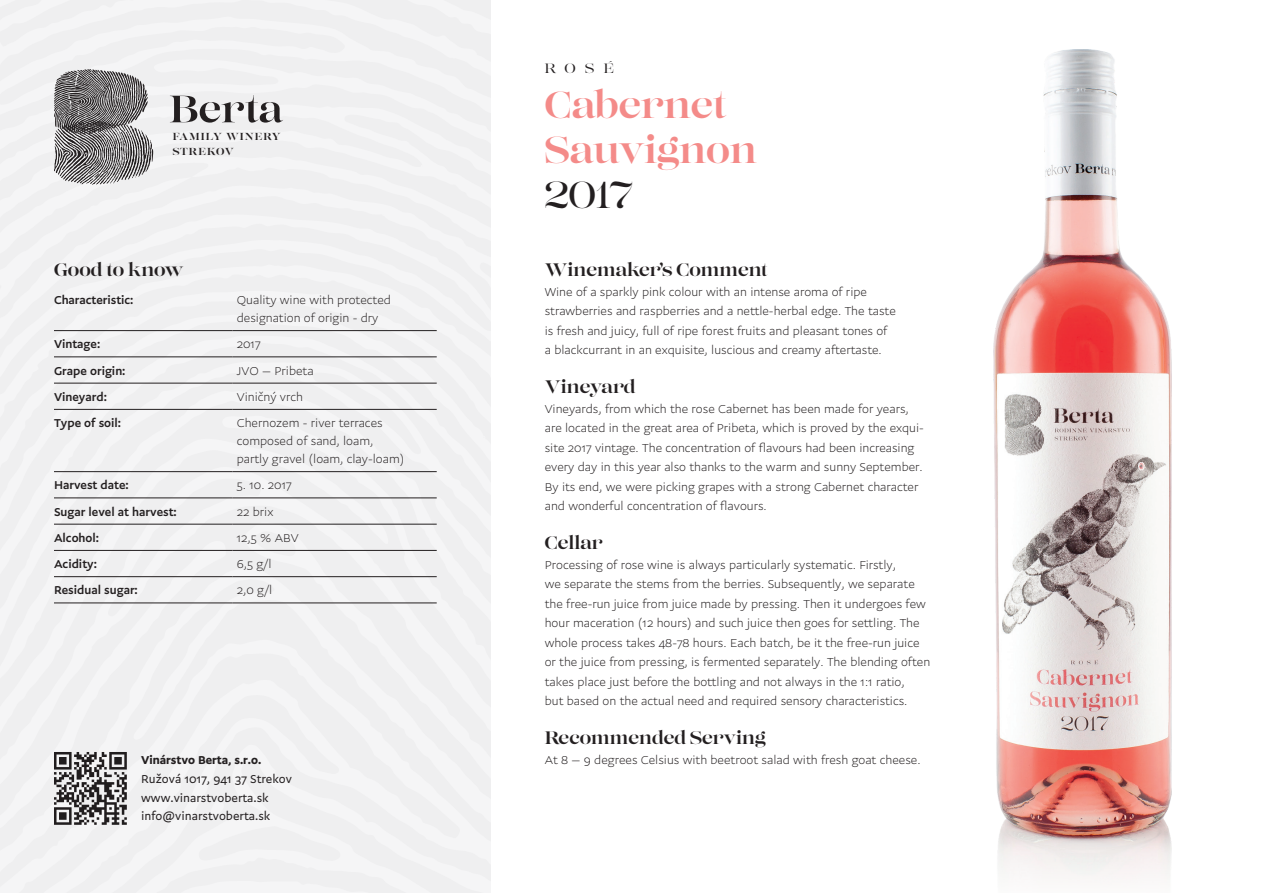
<style>
.page{position:relative;width:1263px;height:893px;background:#fff}
.page>*{position:absolute;margin:0;border:0;box-sizing:border-box;transform-origin:0 0}
.t1{font:37.5px/45px "Lust Pro No 4";color:#f48b89}
.t2{font:37.5px "Lust Pro No 3";color:#231f20}
.t3{font:18px "Lust Pro No 4";color:#231f20}
.t4{font:300 13.5px/19.5px "Doko Sans";color:#231f20}
.t5{font:500 13.5px "Doko Sans";color:#231f20}
.t6{font:13.5px/18.8px "Doko Sans";color:#231f20}
.t7{font:700 13.5px "Doko Sans";color:#231f20}
.t8{font:13.5px "Lust Pro No 3";color:#231f20}
.t9{font:10.2px/14.9px "Lust Pro No 4";letter-spacing:.1em;color:#231f20}
</style>
<div class="page">
<div style="left:0;top:724px;width:461px;height:169px;background:#efeff0"></div>
<div style="left:78px;top:727px;width:413px;height:25px;background:#efeff0"></div>
<div style="left:0;top:599px;width:491px;height:125px;background:#efeff0"></div>
<div style="left:0;top:454px;width:491px;height:145px;background:#efeff0"></div>
<div style="left:0;top:0;width:491px;height:454px;background:#efeff0"></div>
<img style="left:103px;top:120px;width:12px;height:28px">
<img style="left:116px;top:124px;width:13px;height:58px">
<img style="left:71px;top:124px;width:32px;height:50px">
<img style="left:78px;top:120px;width:33px;height:12px">
<hr style="left:54px;top:330px;width:179px;height:1px;background:#231f20">
<hr style="left:233px;top:330px;width:204px;height:1px;background:#231f20">
<hr style="left:54px;top:356px;width:179px;height:1px;background:#231f20">
<hr style="left:233px;top:356px;width:204px;height:1px;background:#231f20">
<hr style="left:54px;top:383px;width:179px;height:1px;background:#231f20">
<hr style="left:233px;top:383px;width:204px;height:1px;background:#231f20">
<hr style="left:54px;top:409px;width:179px;height:1px;background:#231f20">
<hr style="left:233px;top:409px;width:204px;height:1px;background:#231f20">
<hr style="left:54px;top:471px;width:179px;height:1px;background:#231f20">
<hr style="left:233px;top:471px;width:204px;height:1px;background:#231f20">
<hr style="left:54px;top:497px;width:179px;height:1px;background:#231f20">
<hr style="left:233px;top:497px;width:204px;height:1px;background:#231f20">
<hr style="left:54px;top:524px;width:179px;height:1px;background:#231f20">
<hr style="left:233px;top:524px;width:204px;height:1px;background:#231f20">
<hr style="left:54px;top:550px;width:179px;height:1px;background:#231f20">
<hr style="left:233px;top:550px;width:204px;height:1px;background:#231f20">
<hr style="left:54px;top:576px;width:179px;height:1px;background:#231f20">
<hr style="left:233px;top:576px;width:204px;height:1px;background:#231f20">
<hr style="left:54px;top:603px;width:179px;height:1px;background:#231f20">
<hr style="left:233px;top:603px;width:204px;height:1px;background:#231f20">
<div style="left:54px;top:752px;width:437px;height:141px;background:#efeff0"></div>
<img style="left:993px;top:50px;width:178px;height:827px">
<p class="t9" style="left:173px;top:129px;width:110px">FAMILY WINERY<br>STREKOV</p>
<h2 class="t3" style="left:54px;top:259px;width:131px">Good to know</h2>
<p class="t5" style="left:54px;top:292px;width:81px">Characteristic:</p>
<p class="t4" style="left:237px;top:291px;width:156px;line-height:18px">Quality wine with protected designation of origin - dry</p>
<p class="t5" style="left:54px;top:336px;width:48px">Vintage:</p>
<p class="t4" style="left:237px;top:335px;width:25px">2017</p>
<p class="t5" style="left:54px;top:362px;width:73px">Grape origin:</p>
<p class="t4" style="left:237px;top:361px;width:78px">JVO – Pribeta</p>
<p class="t5" style="left:54px;top:388px;width:54px">Vineyard:</p>
<p class="t4" style="left:237px;top:387px;width:68px">Viničný vrch</p>
<p class="t5" style="left:54px;top:415px;width:69px">Type of soil:</p>
<p class="t4" style="left:237px;top:414px;width:169px;line-height:18px">Chernozem - river terraces composed of sand, loam, partly gravel (loam, clay-loam)</p>
<p class="t5" style="left:54px;top:477px;width:76px">Harvest date:</p>
<p class="t4" style="left:237px;top:476px;width:56px">5. 10. 2017</p>
<p class="t5" style="left:54px;top:503px;width:124px">Sugar level at harvest:</p>
<p class="t4" style="left:237px;top:502px;width:38px">22 brix</p>
<p class="t5" style="left:54px;top:529px;width:47px">Alcohol:</p>
<p class="t4" style="left:237px;top:528px;width:63px">12,5 % ABV</p>
<p class="t5" style="left:54px;top:556px;width:44px">Acidity:</p>
<p class="t4" style="left:237px;top:554px;width:36px">6,5 g/l</p>
<p class="t5" style="left:54px;top:582px;width:85px">Residual sugar:</p>
<p class="t4" style="left:237px;top:581px;width:37px">2,0 g/l</p>
<p class="t7" style="left:141px;top:752px;width:122px">Vinárstvo Berta, s.r.o.</p>
<p class="t6" style="left:141px;top:769px;width:152px">Ružová 1017, 941 37 Strekov www.vinarstvoberta.sk info@vinarstvoberta.sk</p>
<p class="t8" style="left:545px;top:60px;width:71px">ROSÉ</p>
<h1 class="t1" style="left:545px;top:84px;width:214px">Cabernet<br>Sauvignon</h1>
<h1 class="t2" style="left:545px;top:172px;width:90px">2017</h1>
<h2 class="t3" style="left:545px;top:259px;width:224px">Winemaker’s Comment</h2>
<p class="t4" style="left:545px;top:282px;width:353px">Wine of a sparkly pink colour with an intense aroma of ripe strawberries and raspberries and a nettle-herbal edge. The taste is fresh and juicy, full of ripe forest fruits and pleasant tones of a blackcurrant in an exquisite, luscious and creamy aftertaste.</p>
<h2 class="t3" style="left:545px;top:376px;width:92px">Vineyard</h2>
<p class="t4" style="left:545px;top:399px;width:381px">Vineyards, from which the rose Cabernet has been made for years, are located in the great area of Pribeta, which is proved by the exqui&shy;site 2017 vintage. The concentration of flavours had been increasing every day in this year also thanks to the warm and sunny September.<br>By its end, we were picking grapes with a strong Cabernet character and wonderful concentration of flavours.</p>
<h2 class="t3" style="left:545px;top:532px;width:60px">Cellar</h2>
<p class="t4" style="left:545px;top:555px;width:387px">Processing of rose wine is always particularly systematic. Firstly,<br>we separate the stems from the berries. Subsequently, we separate the free-run juice from juice made by pressing. Then it undergoes few hour maceration (12 hours) and such juice then goes for settling. The whole process takes 48-78 hours. Each batch, be it the free-run juice or the juice from pressing, is fermented separately. The blending often takes place just before the bottling and not always in the 1:1 ratio,<br>but based on the actual need and required sensory characteristics.</p>
<h2 class="t3" style="left:545px;top:727px;width:222px">Recommended Serving</h2>
<p class="t4" style="left:545px;top:750px;width:377px">At 8 – 9 degrees Celsius with beetroot salad with fresh goat cheese.</p>
</div>
